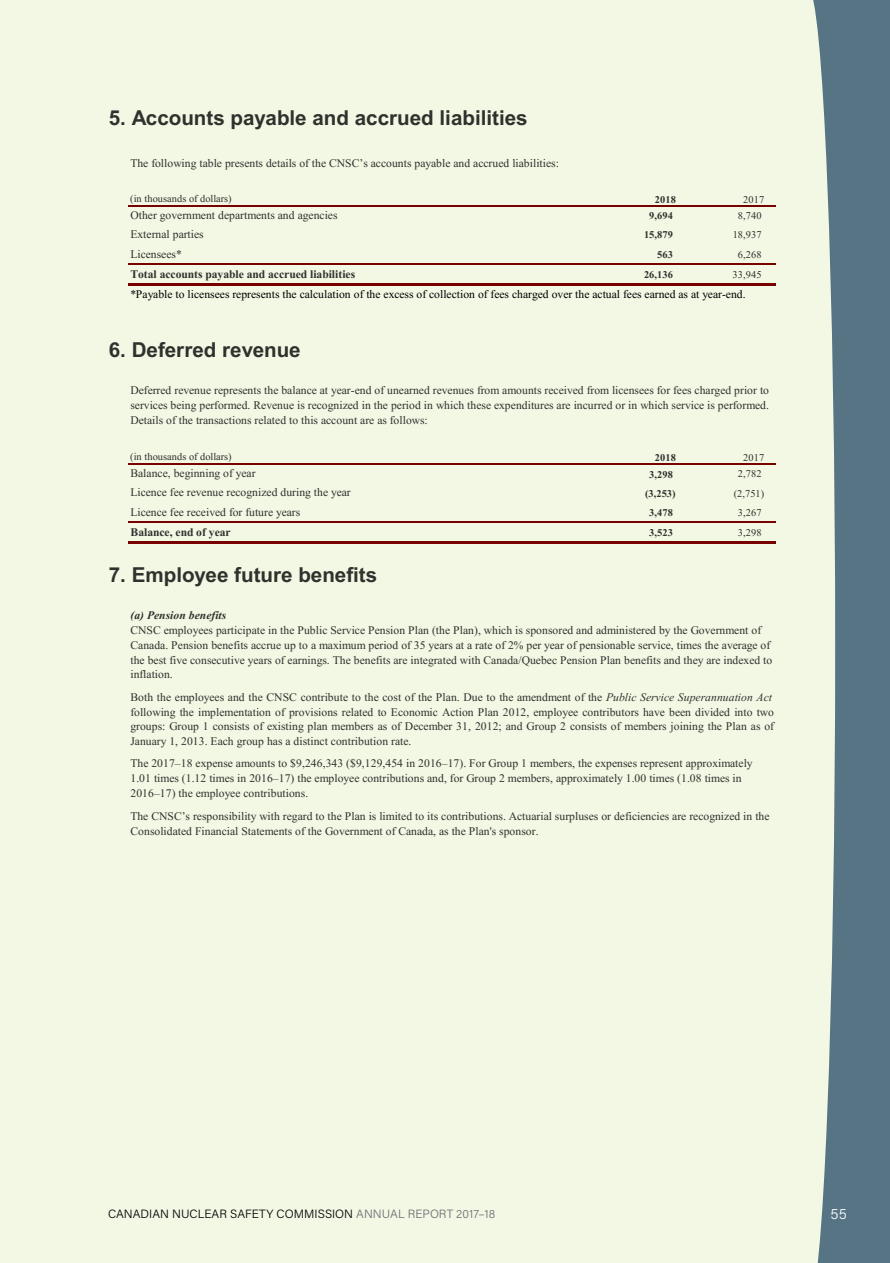
<style>
.page{position:relative;width:890px;height:1263px;background:#f2f8e4}
.page>*{position:absolute;margin:0;border:0;box-sizing:border-box;transform-origin:0 0}
.t1{font:700 20.55px "Arial";color:#333}
.t2{font:300 15px "Acumin Pro";color:#fff}
.t3{font:300 12px "Acumin Pro";color:#000}
.t4{font:11.55px/14.9px "Times New Roman";color:#333}
.t5{font:11.55px "Times New Roman";letter-spacing:-.005em;color:#000}
.t6{font:700 11.55px "Times New Roman";letter-spacing:-.005em;color:#333}
.t7{font:italic 700 11.55px "Times New Roman";color:#333}
.t8{font:10.35px "Times New Roman";letter-spacing:.005em;color:#333}
.t9{font:700 10.35px "Times New Roman";letter-spacing:.005em;color:#333}
.s1{font-style:italic}
.s2{color:#6d6e71}
</style>
<div class="page">
<svg style="left:813px;top:0;width:77px;height:1263px;fill:#567483"></svg>
<hr style="left:128px;top:541px;width:648px;height:2px;background:#800000">
<hr style="left:128px;top:522px;width:648px;height:1px;background:#800000">
<hr style="left:128px;top:463px;width:648px;height:2px;background:#800000">
<hr style="left:128px;top:283px;width:648px;height:2px;background:#800000">
<hr style="left:128px;top:264px;width:648px;height:1px;background:#800000">
<hr style="left:128px;top:205px;width:648px;height:2px;background:#800000">
<h1 class="t1" style="left:109px;top:104px;width:420px">5. Accounts payable and accrued liabilities</h1>
<p class="t4" style="left:130px;top:156px;width:430px">The following table presents details of the CNSC’s accounts payable and accrued liabilities:</p>
<p class="t8" style="left:130px;top:191px;width:103px">(in thousands of dollars)</p>
<p class="t9" style="left:655px;top:192px;width:23px">2018</p>
<p class="t8" style="left:743px;top:192px;width:23px">2017</p>
<p class="t4" style="left:130px;top:207px;width:209px">Other government departments and agencies</p>
<p class="t9" style="left:649px;top:209px;width:25px">9,694</p>
<p class="t8" style="left:738px;top:209px;width:25px">8,740</p>
<p class="t4" style="left:130px;top:226px;width:75px">External parties</p>
<p class="t9" style="left:644px;top:228px;width:30px">15,879</p>
<p class="t8" style="left:733px;top:228px;width:30px">18,937</p>
<p class="t4" style="left:130px;top:246px;width:53px">Licensees*</p>
<p class="t9" style="left:657px;top:247px;width:17px">563</p>
<p class="t8" style="left:738px;top:247px;width:25px">6,268</p>
<p class="t6" style="left:130px;top:266px;width:226px">Total accounts payable and accrued liabilities</p>
<p class="t9" style="left:644px;top:267px;width:30px">26,136</p>
<p class="t8" style="left:733px;top:267px;width:30px">33,945</p>
<p class="t5" style="left:130px;top:286px;width:617px">*Payable to licensees represents the calculation of the excess of collection of fees charged over the actual fees earned as at year-end.</p>
<h1 class="t1" style="left:109px;top:336px;width:193px">6. Deferred revenue</h1>
<p class="t4" style="left:130px;top:382px;width:640px;text-align:justify">Deferred revenue represents the balance at year-end of unearned revenues from amounts received from licensees for fees charged prior to services being performed. Revenue is recognized in the period in which these expenditures are incurred or in which service is performed.<br>Details of the transactions related to this account are as follows:</p>
<p class="t8" style="left:130px;top:449px;width:103px">(in thousands of dollars)</p>
<p class="t9" style="left:655px;top:450px;width:23px">2018</p>
<p class="t8" style="left:743px;top:450px;width:23px">2017</p>
<p class="t4" style="left:130px;top:465px;width:127px">Balance, beginning of year</p>
<p class="t9" style="left:649px;top:467px;width:25px">3,298</p>
<p class="t8" style="left:738px;top:467px;width:25px">2,782</p>
<p class="t4" style="left:130px;top:485px;width:222px">Licence fee revenue recognized during the year</p>
<p class="t9" style="left:645px;top:486px;width:32px">(3,253)</p>
<p class="t8" style="left:734px;top:486px;width:32px">(2,751)</p>
<p class="t4" style="left:130px;top:504px;width:171px">Licence fee received for future years</p>
<p class="t9" style="left:649px;top:505px;width:25px">3,478</p>
<p class="t8" style="left:738px;top:505px;width:25px">3,267</p>
<p class="t6" style="left:130px;top:524px;width:102px">Balance, end of year</p>
<p class="t9" style="left:649px;top:525px;width:25px">3,523</p>
<p class="t8" style="left:738px;top:525px;width:25px">3,298</p>
<h1 class="t1" style="left:109px;top:560px;width:270px">7. Employee future benefits</h1>
<p class="t7" style="left:130px;top:607px;width:97px">(a) Pension benefits</p>
<p class="t4" style="left:130px;top:622px;width:643px">CNSC employees participate in the Public Service Pension Plan (the Plan), which is sponsored and administered by the Government of Canada. Pension benefits accrue up to a maximum period of 35 years at a rate of 2% per year of pensionable service, times the average of the best five consecutive years of earnings. The benefits are integrated with Canada/Quebec Pension Plan benefits and they are indexed to inflation.</p>
<p class="t4" style="left:130px;top:689px;width:645px">Both the employees and the CNSC contribute to the cost of the Plan. Due to the amendment of the <span class="s1">Public Service Superannuation Act </span>following the implementation of provisions related to Economic Action Plan 2012, employee contributors have been divided into two groups: Group 1 consists of existing plan members as of December 31, 2012; and Group 2 consists of members joining the Plan as of January 1, 2013. Each group has a distinct contribution rate.</p>
<p class="t4" style="left:130px;top:756px;width:624px">The 2017–18 expense amounts to $9,246,343 ($9,129,454 in 2016–17). For Group 1 members, the expenses represent approximately<br>1.01 times (1.12 times in 2016–17) the employee contributions and, for Group 2 members, approximately 1.00 times (1.08 times in<br>2016–17) the employee contributions.</p>
<p class="t4" style="left:130px;top:808px;width:641px">The CNSC’s responsibility with regard to the Plan is limited to its contributions. Actuarial surpluses or deficiencies are recognized in the<br>Consolidated Financial Statements of the Government of Canada, as the Plan's sponsor.</p>
<p class="t3" style="left:108px;top:1205px;width:389px">CANADIAN NUCLEAR SAFETY COMMISSION <span class="s2">ANNUAL REPORT 2017–18</span></p>
<p class="t2" style="left:831px;top:1203px;width:18px">55</p>
</div>
